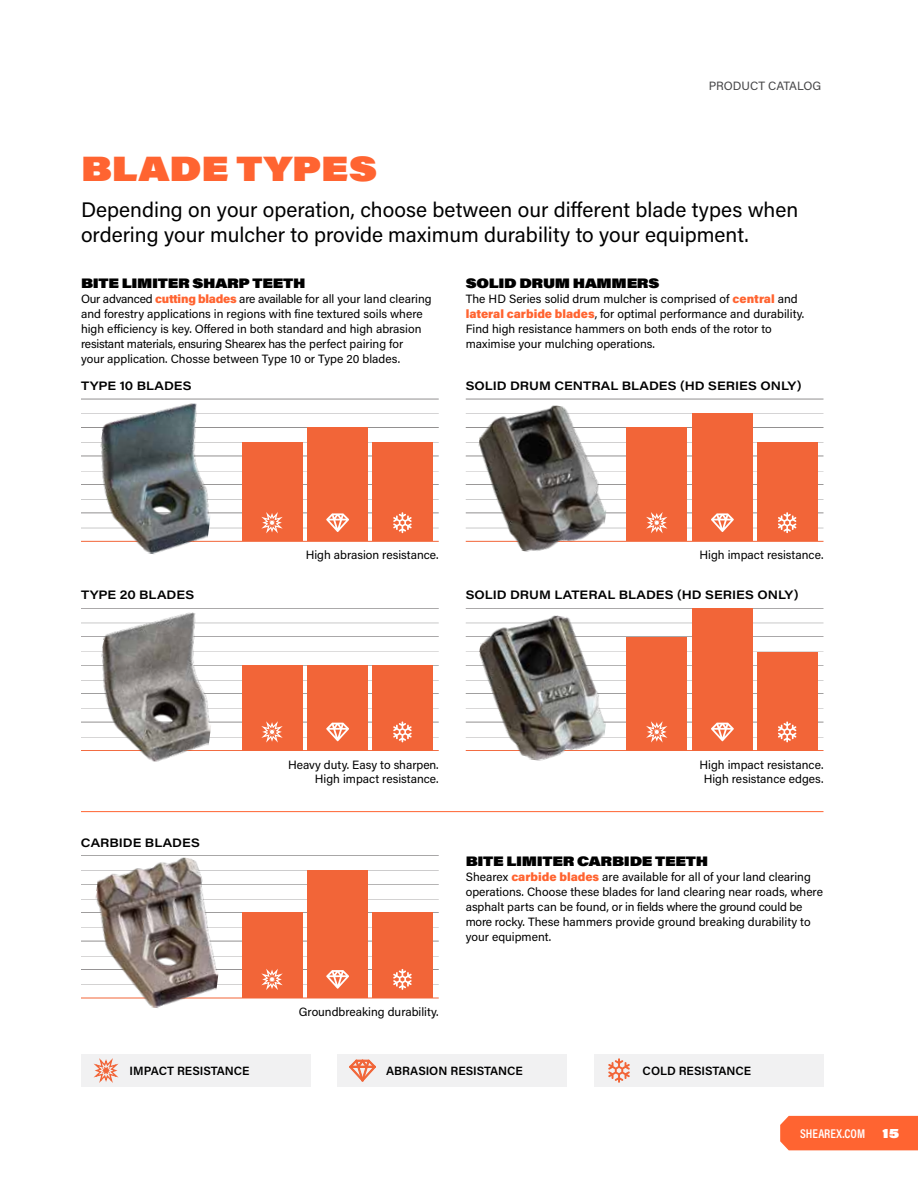
<style>
.page{position:relative;width:918px;height:1188px;background:#fff}
.page>*{position:absolute;margin:0;border:0;box-sizing:border-box;transform-origin:0 0}
.t1{font:900 34.5px "Acumin Pro Wide";color:#ff6431}
.t2{font:21px/25.2px "Acumin Pro";color:#000}
.t3{font:900 13.5px "Acumin Pro Wide";letter-spacing:-.02em;color:#000}
.t4{font:600 12.75px "Acumin Pro Cond";color:#fff}
.t5{font:900 12.75px "Acumin Pro Wide";color:#fff}
.t6{font:12px/15px "Acumin Pro";color:#000}
.t7{font:600 12px "Acumin Pro Wide";letter-spacing:.005em;color:#000}
.t8{font:600 12px "Acumin Pro";letter-spacing:-.005em;color:#000}
.t9{font:12px "Acumin Pro";color:#464648}
.s1{font-weight:900;color:#ff6431}
</style>
<div class="page">
<div style="left:594px;top:1054px;width:230px;height:33px;background:#f1f1f2"></div>
<svg style="left:608px;top:1058px;width:22px;height:25px"></svg>
<div style="left:338px;top:1054px;width:229px;height:33px;background:#f1f1f2"></div>
<svg style="left:349px;top:1060px;width:27px;height:21px"></svg>
<div style="left:81px;top:1054px;width:229px;height:33px;background:#f1f1f2"></div>
<svg style="left:93px;top:1058px;width:26px;height:25px"></svg>
<hr style="left:81px;top:811px;width:743px;height:1px;background:#ff6431">
<hr style="left:81px;top:513px;width:358px;height:1px;background:#231f20">
<hr style="left:81px;top:484px;width:358px;height:1px;background:#231f20">
<hr style="left:81px;top:456px;width:358px;height:1px;background:#231f20">
<hr style="left:81px;top:427px;width:358px;height:1px;background:#231f20">
<hr style="left:81px;top:414px;width:358px;height:1px;background:#231f20">
<hr style="left:81px;top:443px;width:358px;height:1px;background:#231f20">
<hr style="left:81px;top:471px;width:358px;height:1px;background:#231f20">
<hr style="left:81px;top:499px;width:358px;height:1px;background:#231f20">
<hr style="left:81px;top:528px;width:358px;height:1px;background:#231f20">
<hr style="left:81px;top:399px;width:358px;height:1px;background:#231f20">
<div style="left:372px;top:443px;width:61px;height:98px;background:#f26538"></div>
<hr style="left:81px;top:541px;width:358px;height:1px;background:#f26538">
<div style="left:242px;top:443px;width:60px;height:98px;background:#f26538"></div>
<div style="left:307px;top:427px;width:61px;height:114px;background:#f26538"></div>
<svg style="left:261px;top:512px;width:22px;height:21px"></svg>
<svg style="left:326px;top:513px;width:23px;height:19px"></svg>
<svg style="left:393px;top:512px;width:19px;height:21px"></svg>
<hr style="left:81px;top:722px;width:358px;height:1px;background:#231f20">
<hr style="left:81px;top:693px;width:358px;height:1px;background:#231f20">
<hr style="left:81px;top:665px;width:358px;height:1px;background:#231f20">
<hr style="left:81px;top:637px;width:358px;height:1px;background:#231f20">
<hr style="left:81px;top:623px;width:358px;height:1px;background:#231f20">
<hr style="left:81px;top:652px;width:358px;height:1px;background:#231f20">
<hr style="left:81px;top:680px;width:358px;height:1px;background:#231f20">
<hr style="left:81px;top:709px;width:358px;height:1px;background:#231f20">
<hr style="left:81px;top:737px;width:358px;height:1px;background:#231f20">
<hr style="left:81px;top:608px;width:358px;height:1px;background:#231f20">
<div style="left:372px;top:665px;width:61px;height:86px;background:#f26538"></div>
<hr style="left:81px;top:750px;width:358px;height:1px;background:#f26538">
<div style="left:242px;top:665px;width:60px;height:86px;background:#f26538"></div>
<div style="left:307px;top:665px;width:61px;height:86px;background:#f26538"></div>
<svg style="left:261px;top:721px;width:22px;height:22px"></svg>
<svg style="left:326px;top:723px;width:23px;height:18px"></svg>
<svg style="left:393px;top:721px;width:19px;height:21px"></svg>
<img style="left:90px;top:608px;width:135px;height:154px">
<hr style="left:81px;top:969px;width:358px;height:1px;background:#231f20">
<hr style="left:81px;top:941px;width:358px;height:1px;background:#231f20">
<hr style="left:81px;top:912px;width:358px;height:1px;background:#231f20">
<hr style="left:81px;top:884px;width:358px;height:1px;background:#231f20">
<hr style="left:81px;top:870px;width:358px;height:1px;background:#231f20">
<hr style="left:81px;top:899px;width:358px;height:1px;background:#231f20">
<hr style="left:81px;top:928px;width:358px;height:1px;background:#231f20">
<hr style="left:81px;top:956px;width:358px;height:1px;background:#231f20">
<hr style="left:81px;top:985px;width:358px;height:1px;background:#231f20">
<hr style="left:81px;top:856px;width:358px;height:1px;background:#231f20">
<div style="left:372px;top:912px;width:61px;height:86px;background:#f26538"></div>
<hr style="left:81px;top:998px;width:358px;height:1px;background:#f26538">
<div style="left:242px;top:912px;width:60px;height:86px;background:#f26538"></div>
<div style="left:307px;top:870px;width:61px;height:128px;background:#f26538"></div>
<svg style="left:261px;top:969px;width:22px;height:21px"></svg>
<svg style="left:326px;top:970px;width:23px;height:19px"></svg>
<svg style="left:393px;top:969px;width:19px;height:21px"></svg>
<img style="left:83px;top:855px;width:149px;height:153px">
<hr style="left:466px;top:722px;width:358px;height:1px;background:#231f20">
<hr style="left:466px;top:693px;width:358px;height:1px;background:#231f20">
<hr style="left:466px;top:665px;width:358px;height:1px;background:#231f20">
<hr style="left:466px;top:637px;width:358px;height:1px;background:#231f20">
<hr style="left:466px;top:623px;width:358px;height:1px;background:#231f20">
<hr style="left:466px;top:652px;width:358px;height:1px;background:#231f20">
<hr style="left:466px;top:680px;width:358px;height:1px;background:#231f20">
<hr style="left:466px;top:709px;width:358px;height:1px;background:#231f20">
<hr style="left:466px;top:737px;width:358px;height:1px;background:#231f20">
<hr style="left:466px;top:608px;width:358px;height:1px;background:#231f20">
<div style="left:757px;top:652px;width:60px;height:99px;background:#f26538"></div>
<hr style="left:466px;top:750px;width:358px;height:1px;background:#f26538">
<div style="left:626px;top:637px;width:61px;height:114px;background:#f26538"></div>
<div style="left:692px;top:608px;width:61px;height:143px;background:#f26538"></div>
<svg style="left:646px;top:721px;width:21px;height:22px"></svg>
<svg style="left:711px;top:723px;width:23px;height:18px"></svg>
<svg style="left:778px;top:721px;width:18px;height:21px"></svg>
<img style="left:467px;top:608px;width:151px;height:153px">
<hr style="left:466px;top:513px;width:358px;height:1px;background:#231f20">
<hr style="left:466px;top:484px;width:358px;height:1px;background:#231f20">
<hr style="left:466px;top:456px;width:358px;height:1px;background:#231f20">
<hr style="left:466px;top:427px;width:358px;height:1px;background:#231f20">
<hr style="left:466px;top:414px;width:358px;height:1px;background:#231f20">
<hr style="left:466px;top:443px;width:358px;height:1px;background:#231f20">
<hr style="left:466px;top:471px;width:358px;height:1px;background:#231f20">
<hr style="left:466px;top:499px;width:358px;height:1px;background:#231f20">
<hr style="left:466px;top:528px;width:358px;height:1px;background:#231f20">
<hr style="left:466px;top:399px;width:358px;height:1px;background:#231f20">
<div style="left:757px;top:443px;width:60px;height:98px;background:#f26538"></div>
<hr style="left:466px;top:541px;width:358px;height:1px;background:#f26538">
<div style="left:626px;top:427px;width:61px;height:114px;background:#f26538"></div>
<div style="left:692px;top:414px;width:61px;height:127px;background:#f26538"></div>
<svg style="left:646px;top:512px;width:21px;height:21px"></svg>
<svg style="left:711px;top:513px;width:23px;height:19px"></svg>
<svg style="left:778px;top:512px;width:18px;height:21px"></svg>
<img style="left:467px;top:398px;width:151px;height:154px">
<img style="left:88px;top:398px;width:136px;height:157px">
<div style="left:780px;top:1116px;width:138px;height:34px;background:#ff6431"></div>
<h1 class="t1" style="left:81px;top:142px;width:298px">BLADE TYPES</h1>
<p class="t9" style="left:709px;top:77px;width:114px">PRODUCT CATALOG</p>
<h2 class="t2" style="left:81px;top:196px;width:719px">Depending on your operation, choose between our different blade types when ordering your mulcher to provide maximum durability to your equipment.</h2>
<p class="t3" style="left:81px;top:273px;width:226px">BITE LIMITER SHARP TEETH</p>
<p class="t6" style="left:81px;top:291px;width:352px">Our advanced <span class="s1">cutting blades</span> are available for all your land clearing and forestry applications in regions with fine textured soils where high efficiency is key. Offered in both standard and high abrasion resistant materials, ensuring Shearex has the perfect pairing for<br>your application. Chosse between Type 10 or Type 20 blades.</p>
<p class="t7" style="left:81px;top:377px;width:112px">TYPE 10 BLADES</p>
<p class="t3" style="left:466px;top:273px;width:195px">SOLID DRUM HAMMERS</p>
<p class="t6" style="left:466px;top:291px;width:340px">The HD Series solid drum mulcher is comprised of <span class="s1">central</span> and <span class="s1">lateral carbide blades</span>, for optimal performance and durability.<br>Find high resistance hammers on both ends of the rotor to maximise your mulching operations.</p>
<p class="t7" style="left:466px;top:377px;width:337px">SOLID DRUM CENTRAL BLADES (HD SERIES ONLY)</p>
<p class="t7" style="left:81px;top:586px;width:115px">TYPE 20 BLADES</p>
<p class="t6" style="left:306px;top:547px;width:135px">High abrasion resistance.</p>
<p class="t6" style="left:700px;top:547px;width:125px">High impact resistance.</p>
<p class="t7" style="left:466px;top:586px;width:334px">SOLID DRUM LATERAL BLADES (HD SERIES ONLY)</p>
<p class="t7" style="left:81px;top:834px;width:120px">CARBIDE BLADES</p>
<p class="t6" style="left:288px;top:757px;width:152px;line-height:14.4px;text-align:right">Heavy duty. Easy to sharpen.<br>High impact resistance.</p>
<p class="t6" style="left:700px;top:757px;width:125px;line-height:14.4px;text-align:center">High impact resistance.<br>High resistance edges.</p>
<p class="t6" style="left:299px;top:1004px;width:141px">Groundbreaking durability.</p>
<p class="t3" style="left:466px;top:851px;width:244px">BITE LIMITER CARBIDE TEETH</p>
<p class="t6" style="left:466px;top:869px;width:359px">Shearex <span class="s1">carbide blades</span> are available for all of your land clearing operations. Choose these blades for land clearing near roads, where asphalt parts can be found, or in fields where the ground could be more rocky. These hammers provide ground breaking durability to your equipment.</p>
<p class="t8" style="left:130px;top:1062px;width:122px">IMPACT RESISTANCE</p>
<p class="t8" style="left:386px;top:1062px;width:138px">ABRASION RESISTANCE</p>
<p class="t8" style="left:643px;top:1062px;width:110px">COLD RESISTANCE</p>
<p class="t4" style="left:800px;top:1125px;width:67px">SHEAREX.COM</p>
<p class="t5" style="left:883px;top:1123px;width:18px">15</p>
</div>
